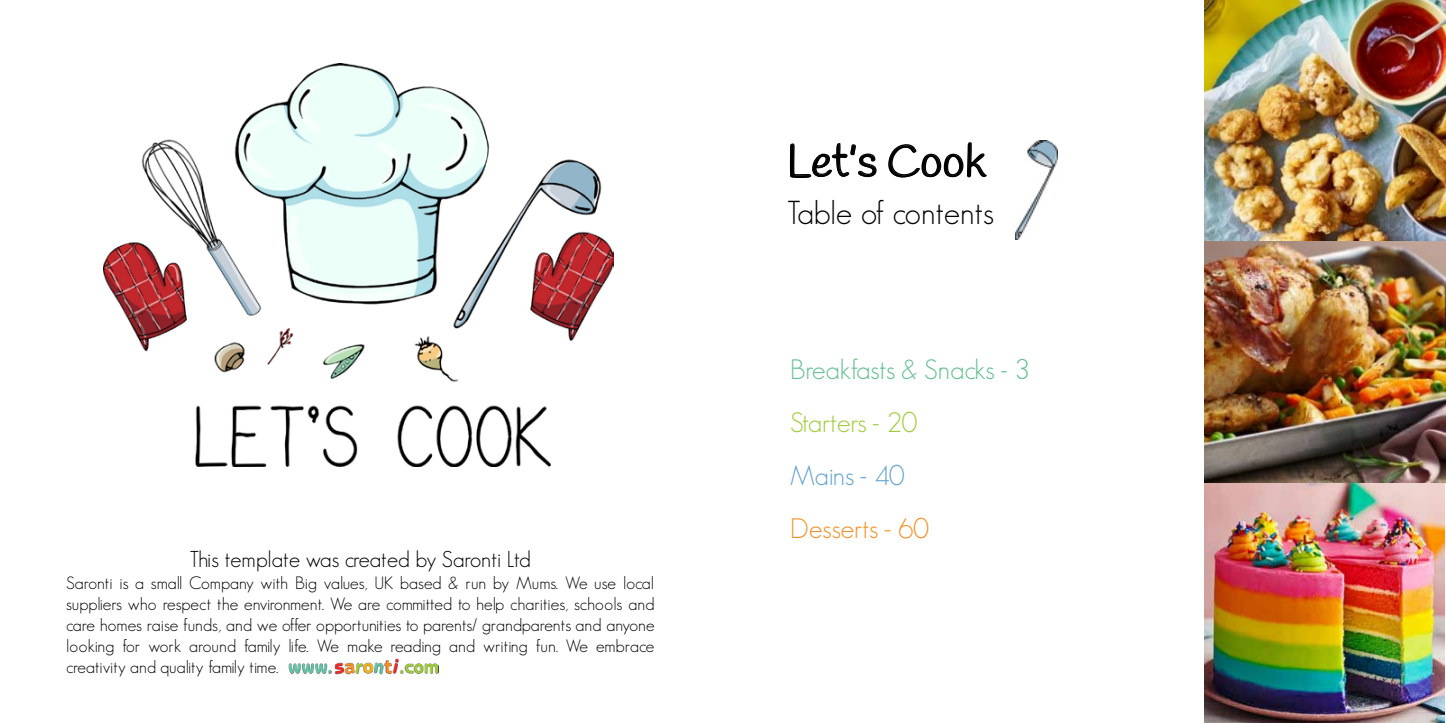
<style>
.page{position:relative;width:1446px;height:723px;background:#fff}
.page>*{position:absolute;margin:0;border:0;box-sizing:border-box;transform-origin:0 0}
.t1{font:45px "Handlee";letter-spacing:.005em;color:#000}
.t2{font:300 32.5px "Geosans";color:#000}
.t3{font:300 27.5px "Geosans";letter-spacing:-.005em;color:#63bf91}
.t4{font:300 27.5px "Geosans";letter-spacing:-.005em;color:#9fcc3a}
.t5{font:300 27.5px "Geosans";color:#f58f26}
.t6{font:300 27.5px "Geosans";letter-spacing:-.005em;color:#62a4cf}
.t7{font:300 22.5px "Geosans";color:#000}
.t8{font:300 17.5px/21px "Geosans";color:#000;text-align:justify}
</style>
<div class="page">
<img style="left:103px;top:64px;width:510px;height:403px">
<img style="left:289px;top:658px;width:150px;height:17px">
<svg style="left:789px;top:143px;width:88px;height:35px"></svg>
<svg style="left:888px;top:142px;width:99px;height:36px"></svg>
<img style="left:1015px;top:141px;width:42px;height:99px">
<img style="left:1204px;top:242px;width:241px;height:481px">
<img style="left:1204px;top:0;width:241px;height:240px">
<p class="t7" style="left:189px;top:546px;width:343px">This template was created by Saronti Ltd</p>
<p class="t8" style="left:66px;top:572px;width:590px">Saronti is a small Company with Big values, UK based &amp; run by Mums. We use local suppliers who respect the environment. We are committed to help charities, schools and care homes raise funds, and we offer opportunities to parents/ grandparents and anyone looking for work around family life. We make reading and writing fun. We embrace creativity and quality family time.</p>
<h1 class="t1" style="left:787px;top:134px;width:201px">Let’s Cook</h1>
<h2 class="t2" style="left:787px;top:195px;width:208px">Table of contents</h2>
<h3 class="t3" style="left:790px;top:354px;width:241px">Breakfasts &amp; Snacks - 3</h3>
<h3 class="t4" style="left:790px;top:407px;width:128px">Starters - 20</h3>
<h3 class="t6" style="left:790px;top:460px;width:116px">Mains - 40</h3>
<h3 class="t5" style="left:790px;top:513px;width:140px">Desserts - 60</h3>
</div>
